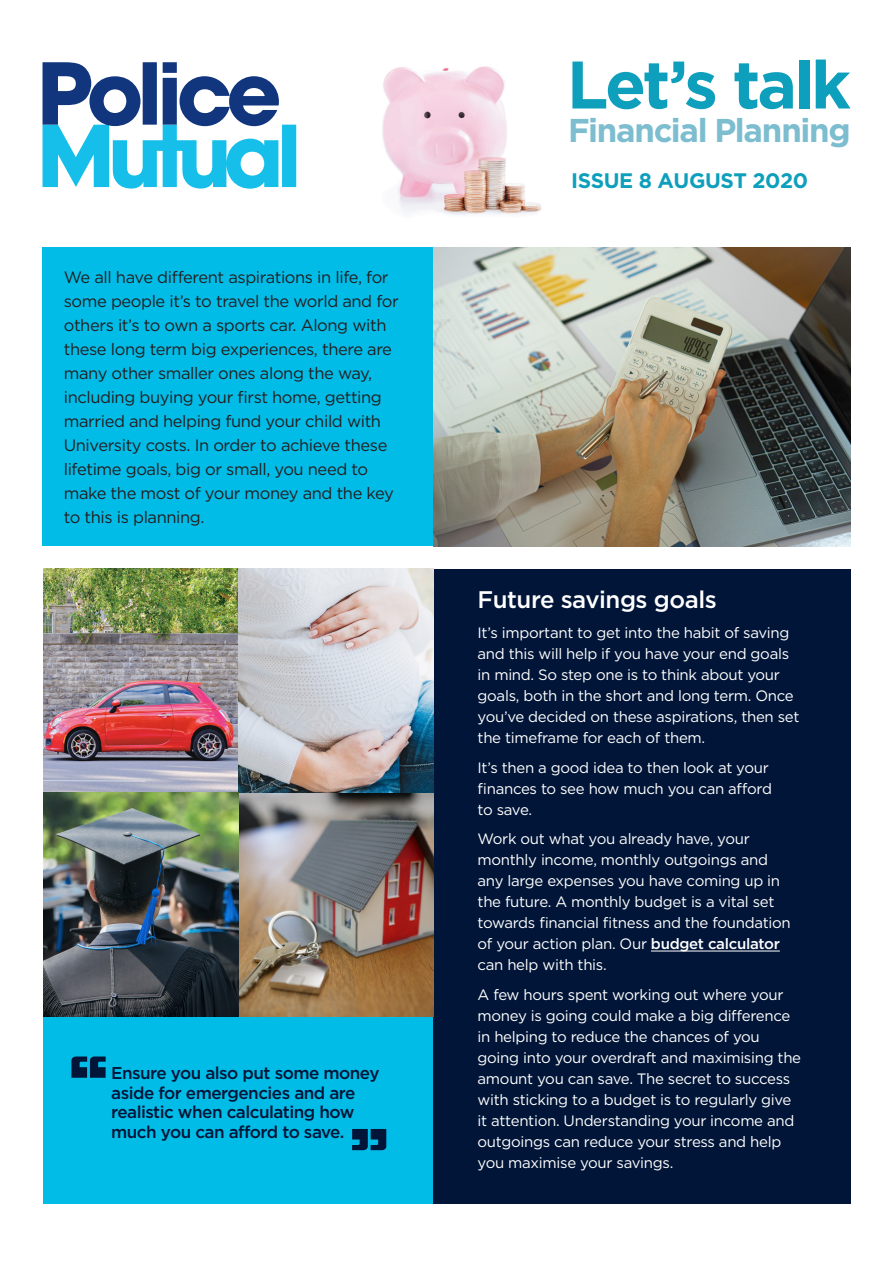
<style>
.page{position:relative;width:893px;height:1263px;background:#fff}
.page>*{position:absolute;margin:0;border:0;box-sizing:border-box;transform-origin:0 0}
.t1{font:700 67.05px "Gotham";letter-spacing:-.045em;color:#0d9fbb}
.t2{font:700 33px "Gotham";letter-spacing:-.04em;color:#7dbdd0}
.t3{font:500 24px "Gotham";letter-spacing:-.02em;color:#fff}
.t4{font:700 21px "Gotham";letter-spacing:-.02em;color:#0d9fbb}
.t5{font:500 17.1px/19.6px "Gotham";letter-spacing:-.03em;color:#001537}
.t6{font:16.5px/24px "Gotham";letter-spacing:-.025em;color:#231f20}
.t7{font:15px/21px "Gotham";letter-spacing:-.02em;color:#fff}
.s1{font-weight:500}
</style>
<div class="page">
<div style="left:43px;top:959px;width:391px;height:244px;background:#02bce8"></div>
<div style="left:434px;top:569px;width:417px;height:634px;background:#001537"></div>
<img style="left:382px;top:66px;width:159px;height:149px">
<svg style="left:43px;top:62px;width:253px;height:127px"></svg>
<div style="left:43px;top:247px;width:391px;height:299px;background:#02bce8"></div>
<img style="left:434px;top:247px;width:416px;height:299px">
<hr style="left:651px;top:951px;width:129px;height:1px;background:#fff">
<img style="left:43px;top:569px;width:391px;height:447px">
<svg style="left:71px;top:1056px;width:35px;height:22px"></svg>
<svg style="left:352px;top:1129px;width:34px;height:21px"></svg>
<p class="t6" style="left:64px;top:265px;width:336px">We all have different aspirations in life, for some people it’s to travel the world and for others it’s to own a sports car. Along with these long term big experiences, there are many other smaller ones along the way, including buying your first home, getting married and helping fund your child with University costs. In order to achieve these lifetime goals, big or small, you need to make the most of your money and the key to this is planning.</p>
<p class="t5" style="left:111px;top:1063px;width:270px">Ensure you also put some money aside for emergencies and are realistic when calculating how much you can afford to save.</p>
<p class="t1" style="left:567px;top:46px;width:285px">Let’s talk</p>
<p class="t2" style="left:568px;top:111px;width:284px">Financial Planning</p>
<p class="t4" style="left:571px;top:168px;width:239px">ISSUE 8 AUGUST 2020</p>
<p class="t3" style="left:478px;top:586px;width:241px">Future savings goals</p>
<p class="t7" style="left:478px;top:622px;width:323px">It’s important to get into the habit of saving and this will help if you have your end goals in mind. So step one is to think about your goals, both in the short and long term. Once you’ve decided on these aspirations, then set the timeframe for each of them.</p>
<p class="t7" style="left:478px;top:756px;width:296px">It’s then a good idea to then look at your finances to see how much you can afford to save.</p>
<p class="t7" style="left:478px;top:828px;width:315px">Work out what you already have, your monthly income, monthly outgoings and any large expenses you have coming up in the future. A monthly budget is a vital set towards financial fitness and the foundation of your action plan. Our <span class="s1">budget calculator </span>can help with this.</p>
<p class="t7" style="left:478px;top:983px;width:325px">A few hours spent working out where your money is going could make a big difference in helping to reduce the chances of you going into your overdraft and maximising the amount you can save. The secret to success with sticking to a budget is to regularly give it attention. Understanding your income and outgoings can reduce your stress and help you maximise your savings.</p>
</div>
